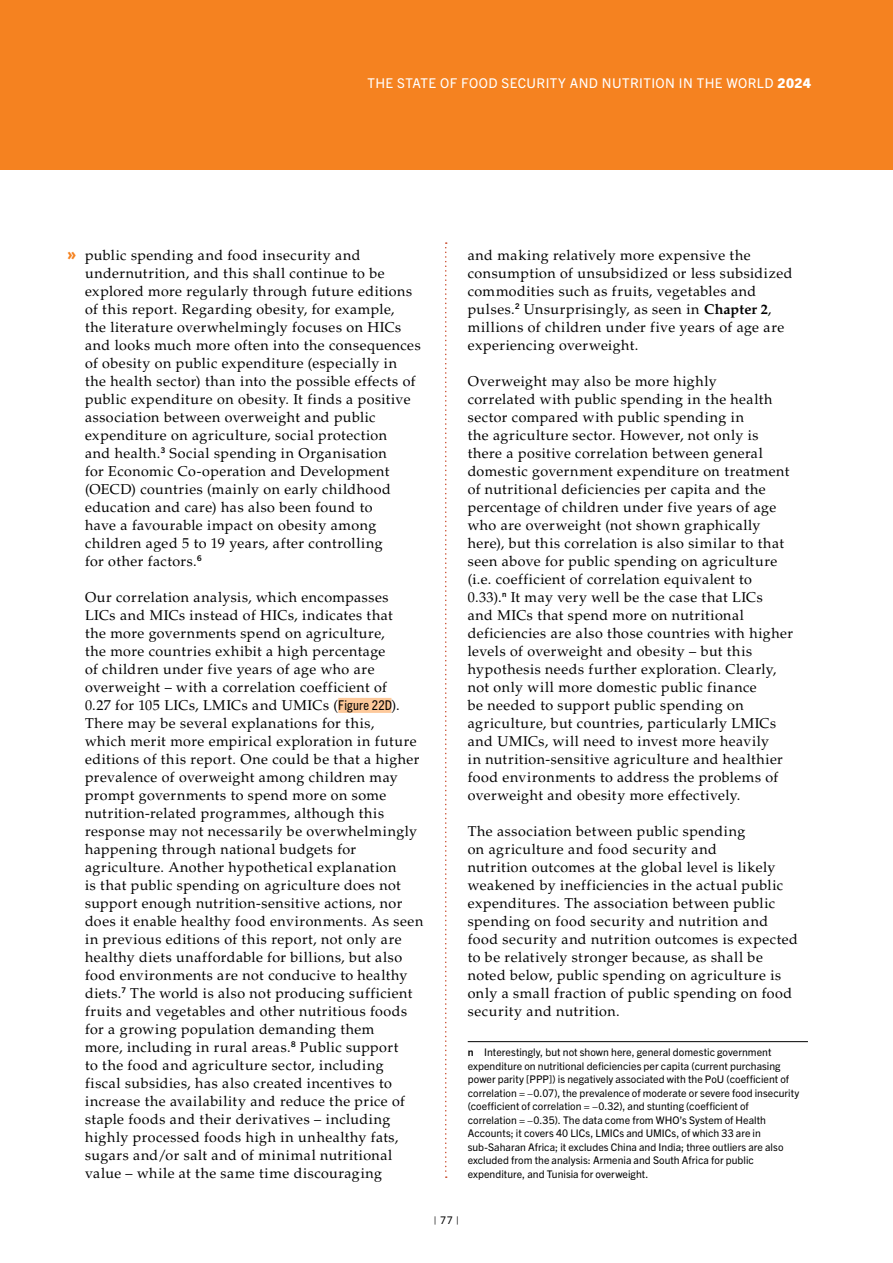
<style>
.page{position:relative;width:893px;height:1263px;background:#fff}
.page>*{position:absolute;margin:0;border:0;box-sizing:border-box;transform-origin:0 0}
.t1{font:800 16.5px "Futura Std";color:#f58220}
.t2{font:14.25px/18px "Palatino LT Std";letter-spacing:.03em;color:#000}
.t3{font:13.5px "Trade Gothic Next LT Pro";letter-spacing:.03em;color:#fff}
.t4{font:10.5px/13.5px "Trade Gothic Next LT Pro";letter-spacing:.005em;color:#000}
.t5{font:700 10.5px "Trade Gothic Next LT Pro";color:#000}
.s1{font-weight:800}
.s2{font-family:"Trade Gothic Next LT Pro";font-stretch:condensed;font-size:13.5px}
.s3{font-weight:700}
</style>
<div class="page">
<svg style="left:445px;top:242px;width:2px;height:936px"></svg>
<div style="left:0;top:0;width:893px;height:170px;background:#f58220"></div>
<div style="left:338px;top:698px;width:53px;height:15px;background:#fdc99b"></div>
<hr style="left:468px;top:1041px;width:340px;height:1px;background:#000">
<p class="t3" style="left:367px;top:74px;width:445px">THE STATE OF FOOD SECURITY AND NUTRITION IN THE WORLD <span class="s1">2024</span></p>
<p class="t1" style="left:67px;top:243px;width:11px">»</p>
<p class="t2" style="left:85px;top:246px;width:337px">public spending and food insecurity and undernutrition, and this shall continue to be explored more regularly through future editions of this report. Regarding obesity, for example,<br>the literature overwhelmingly focuses on HICs and looks much more often into the consequences of obesity on public expenditure (especially in the health sector) than into the possible effects of public expenditure on obesity. It finds a positive association between overweight and public expenditure on agriculture, social protection<br>and health.<sup>3</sup> Social spending in Organisation<br>for Economic Co-operation and Development (OECD) countries (mainly on early childhood education and care) has also been found to<br>have a favourable impact on obesity among children aged 5 to 19 years, after controlling<br>for other factors.<sup>6</sup></p>
<p class="t2" style="left:85px;top:588px;width:340px">Our correlation analysis, which encompasses<br>LICs and MICs instead of HICs, indicates that<br>the more governments spend on agriculture,<br>the more countries exhibit a high percentage<br>of children under five years of age who are overweight – with a correlation coefficient of<br>0.27 for 105 LICs, LMICs and UMICs (<span class="s2">Figure 22D</span>).<br>There may be several explanations for this,<br>which merit more empirical exploration in future editions of this report. One could be that a higher prevalence of overweight among children may prompt governments to spend more on some nutrition-related programmes, although this response may not necessarily be overwhelmingly happening through national budgets for agriculture. Another hypothetical explanation<br>is that public spending on agriculture does not support enough nutrition-sensitive actions, nor does it enable healthy food environments. As seen in previous editions of this report, not only are healthy diets unaffordable for billions, but also food environments are not conducive to healthy diets.<sup>7</sup> The world is also not producing sufficient fruits and vegetables and other nutritious foods for a growing population demanding them<br>more, including in rural areas.<sup>8</sup> Public support<br>to the food and agriculture sector, including<br>fiscal subsidies, has also created incentives to increase the availability and reduce the price of staple foods and their derivatives – including highly processed foods high in unhealthy fats, sugars and/or salt and of minimal nutritional value – while at the same time discouraging</p>
<p class="t2" style="left:468px;top:246px;width:326px">and making relatively more expensive the consumption of unsubsidized or less subsidized commodities such as fruits, vegetables and pulses.<sup>2</sup> Unsurprisingly, as seen in <span class="s3">Chapter 2</span>, millions of children under five years of age are experiencing overweight.</p>
<p class="t2" style="left:468px;top:372px;width:327px">Overweight may also be more highly<br>correlated with public spending in the health sector compared with public spending in<br>the agriculture sector. However, not only is there a positive correlation between general domestic government expenditure on treatment of nutritional deficiencies per capita and the percentage of children under five years of age who are overweight (not shown graphically here), but this correlation is also similar to that seen above for public spending on agriculture (i.e. coefficient of correlation equivalent to 0.33).<sup>n</sup> It may very well be the case that LICs<br>and MICs that spend more on nutritional deficiencies are also those countries with higher levels of overweight and obesity – but this hypothesis needs further exploration. Clearly, not only will more domestic public finance<br>be needed to support public spending on agriculture, but countries, particularly LMICs and UMICs, will need to invest more heavily<br>in nutrition-sensitive agriculture and healthier food environments to address the problems of overweight and obesity more effectively.</p>
<p class="t2" style="left:468px;top:822px;width:332px">The association between public spending<br>on agriculture and food security and<br>nutrition outcomes at the global level is likely weakened by inefficiencies in the actual public expenditures. The association between public spending on food security and nutrition and food security and nutrition outcomes is expected to be relatively stronger because, as shall be noted below, public spending on agriculture is only a small fraction of public spending on food security and nutrition.</p>
<p class="t5" style="left:468px;top:1045px;width:7px">n</p>
<p class="t4" style="left:468px;top:1045px;width:333px;text-indent:17px">Interestingly, but not shown here, general domestic government expenditure on nutritional deficiencies per capita (current purchasing power parity [PPP]) is negatively associated with the PoU (coefficient of correlation = −0.07), the prevalence of moderate or severe food insecurity (coefficient of correlation = −0.32), and stunting (coefficient of correlation = −0.35). The data come from WHO’s System of Health Accounts; it covers 40 LICs, LMICs and UMICs, of which 33 are in sub-Saharan Africa; it excludes China and India; three outliers are also excluded from the analysis: Armenia and South Africa for public expenditure, and Tunisia for overweight.</p>
<p class="t4" style="left:434px;top:1213px;width:27px">| 77 |</p>
</div>
